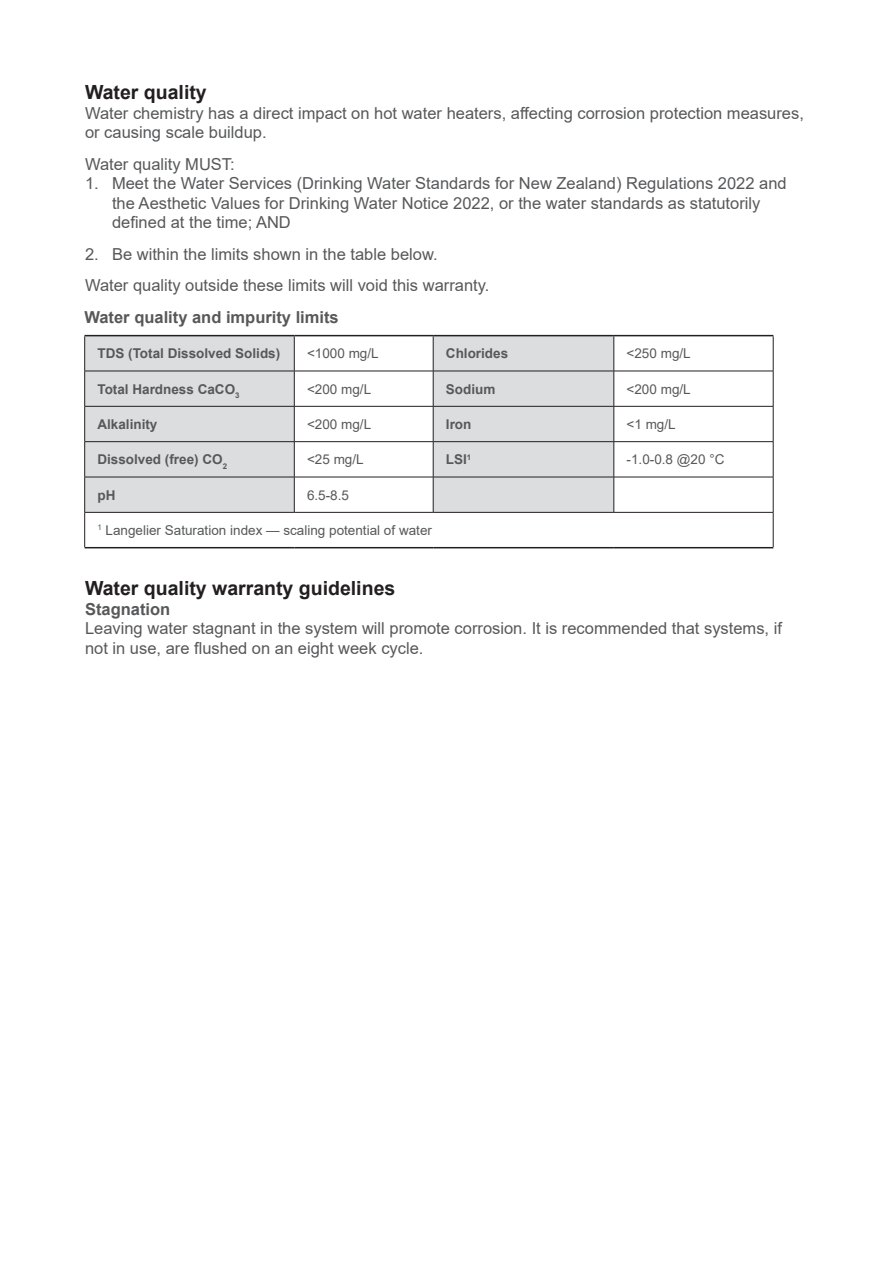
<style>
.page{position:relative;width:893px;height:1263px;background:#fff}
.page>*{position:absolute;margin:0;border:0;box-sizing:border-box;transform-origin:0 0}
.t1{font:700 19.5px "Arial";color:#231f20}
.t2{font:16.5px/19.5px "Arial";color:#57585a}
.t3{font:700 16.5px "Arial";color:#57585a}
.t4{font:13.5px "Arial";color:#57585a}
.t5{font:700 13.5px "Arial";color:#57585a}
</style>
<div class="page">
<svg style="left:85px;top:336px;width:529px;height:176px;fill:#dcdddf"></svg>
<hr style="left:84px;top:336px;width:1px;height:35px;background:#231f20">
<hr style="left:294px;top:336px;width:1px;height:35px;background:#231f20">
<hr style="left:433px;top:336px;width:1px;height:35px;background:#231f20">
<hr style="left:614px;top:336px;width:1px;height:35px;background:#231f20">
<hr style="left:773px;top:336px;width:1px;height:35px;background:#231f20">
<hr style="left:85px;top:371px;width:209px;height:1px;background:#231f20">
<hr style="left:84px;top:371px;width:1px;height:35px;background:#231f20">
<hr style="left:294px;top:371px;width:139px;height:1px;background:#231f20">
<hr style="left:294px;top:371px;width:1px;height:35px;background:#231f20">
<hr style="left:433px;top:371px;width:181px;height:1px;background:#231f20">
<hr style="left:433px;top:371px;width:1px;height:35px;background:#231f20">
<hr style="left:614px;top:371px;width:159px;height:1px;background:#231f20">
<hr style="left:614px;top:371px;width:1px;height:35px;background:#231f20">
<hr style="left:773px;top:371px;width:1px;height:35px;background:#231f20">
<hr style="left:85px;top:406px;width:209px;height:1px;background:#231f20">
<hr style="left:84px;top:406px;width:1px;height:35px;background:#231f20">
<hr style="left:294px;top:406px;width:139px;height:1px;background:#231f20">
<hr style="left:294px;top:406px;width:1px;height:35px;background:#231f20">
<hr style="left:433px;top:406px;width:181px;height:1px;background:#231f20">
<hr style="left:433px;top:406px;width:1px;height:35px;background:#231f20">
<hr style="left:614px;top:406px;width:159px;height:1px;background:#231f20">
<hr style="left:614px;top:406px;width:1px;height:35px;background:#231f20">
<hr style="left:773px;top:406px;width:1px;height:35px;background:#231f20">
<hr style="left:85px;top:441px;width:209px;height:1px;background:#231f20">
<hr style="left:84px;top:442px;width:1px;height:35px;background:#231f20">
<hr style="left:294px;top:441px;width:139px;height:1px;background:#231f20">
<hr style="left:294px;top:442px;width:1px;height:35px;background:#231f20">
<hr style="left:433px;top:441px;width:181px;height:1px;background:#231f20">
<hr style="left:433px;top:442px;width:1px;height:35px;background:#231f20">
<hr style="left:614px;top:441px;width:159px;height:1px;background:#231f20">
<hr style="left:614px;top:442px;width:1px;height:35px;background:#231f20">
<hr style="left:773px;top:442px;width:1px;height:35px;background:#231f20">
<hr style="left:85px;top:477px;width:209px;height:1px;background:#231f20">
<hr style="left:84px;top:477px;width:1px;height:35px;background:#231f20">
<hr style="left:294px;top:477px;width:139px;height:1px;background:#231f20">
<hr style="left:294px;top:477px;width:1px;height:35px;background:#231f20">
<hr style="left:433px;top:477px;width:181px;height:1px;background:#231f20">
<hr style="left:433px;top:477px;width:1px;height:35px;background:#231f20">
<hr style="left:614px;top:477px;width:159px;height:1px;background:#231f20">
<hr style="left:614px;top:477px;width:1px;height:35px;background:#231f20">
<hr style="left:773px;top:477px;width:1px;height:35px;background:#231f20">
<hr style="left:85px;top:512px;width:209px;height:1px;background:#231f20">
<hr style="left:84px;top:512px;width:1px;height:35px;background:#231f20">
<hr style="left:294px;top:512px;width:139px;height:1px;background:#231f20">
<hr style="left:433px;top:512px;width:181px;height:1px;background:#231f20">
<hr style="left:614px;top:512px;width:159px;height:1px;background:#231f20">
<hr style="left:773px;top:512px;width:1px;height:35px;background:#231f20">
<hr style="left:85px;top:335px;width:209px;height:1px;background:#231f20">
<hr style="left:294px;top:335px;width:139px;height:1px;background:#231f20">
<hr style="left:433px;top:335px;width:181px;height:1px;background:#231f20">
<hr style="left:614px;top:335px;width:159px;height:1px;background:#231f20">
<hr style="left:85px;top:547px;width:209px;height:1px;background:#231f20">
<hr style="left:294px;top:547px;width:139px;height:1px;background:#231f20">
<hr style="left:433px;top:547px;width:181px;height:1px;background:#231f20">
<hr style="left:614px;top:547px;width:159px;height:1px;background:#231f20">
<p class="t1" style="left:85px;top:79px;width:123px">Water quality</p>
<p class="t2" style="left:85px;top:103px;width:720px">Water chemistry has a direct impact on hot water heaters, affecting corrosion protection measures, or causing scale buildup.</p>
<p class="t2" style="left:85px;top:154px;width:151px">Water quality MUST:</p>
<p class="t2" style="left:112px;top:174px;width:676px;text-indent:-27px">1. Meet the Water Services (Drinking Water Standards for New Zealand) Regulations 2022 and the Aesthetic Values for Drinking Water Notice 2022, or the water standards as statutorily defined at the time; AND</p>
<p class="t2" style="left:85px;top:244px;width:354px">2. Be within the limits shown in the table below.</p>
<p class="t2" style="left:85px;top:276px;width:406px">Water quality outside these limits will void this warranty.</p>
<p class="t3" style="left:85px;top:305px;width:256px">Water quality and impurity limits</p>
<p class="t5" style="left:97px;top:344px;width:184px">TDS (Total Dissolved Solids)</p>
<p class="t4" style="left:307px;top:344px;width:73px">&lt;1000 mg/L</p>
<p class="t5" style="left:446px;top:344px;width:64px">Chlorides</p>
<p class="t4" style="left:627px;top:344px;width:66px">&lt;250 mg/L</p>
<p class="t5" style="left:97px;top:379px;width:144px">Total Hardness CaCO<sub>3</sub></p>
<p class="t4" style="left:307px;top:379px;width:66px">&lt;200 mg/L</p>
<p class="t5" style="left:446px;top:379px;width:51px">Sodium</p>
<p class="t4" style="left:627px;top:379px;width:66px">&lt;200 mg/L</p>
<p class="t5" style="left:97px;top:415px;width:62px">Alkalinity</p>
<p class="t4" style="left:307px;top:415px;width:66px">&lt;200 mg/L</p>
<p class="t5" style="left:446px;top:415px;width:27px">Iron</p>
<p class="t4" style="left:627px;top:415px;width:51px">&lt;1 mg/L</p>
<p class="t5" style="left:97px;top:450px;width:131px">Dissolved (free) CO<sub>2</sub></p>
<p class="t4" style="left:307px;top:450px;width:58px">&lt;25 mg/L</p>
<p class="t5" style="left:446px;top:450px;width:27px">LSI<sup>1</sup></p>
<p class="t4" style="left:627px;top:450px;width:99px">-1.0-0.8 @20 °C</p>
<p class="t5" style="left:97px;top:485px;width:19px">pH</p>
<p class="t4" style="left:307px;top:486px;width:44px">6.5-8.5</p>
<p class="t4" style="left:97px;top:521px;width:336px"><sup>1</sup> Langelier Saturation index — scaling potential of water</p>
<p class="t1" style="left:85px;top:574px;width:312px">Water quality warranty guidelines</p>
<p class="t3" style="left:85px;top:597px;width:87px">Stagnation</p>
<p class="t2" style="left:85px;top:618px;width:698px">Leaving water stagnant in the system will promote corrosion. It is recommended that systems, if not in use, are flushed on an eight week cycle.</p>
</div>
